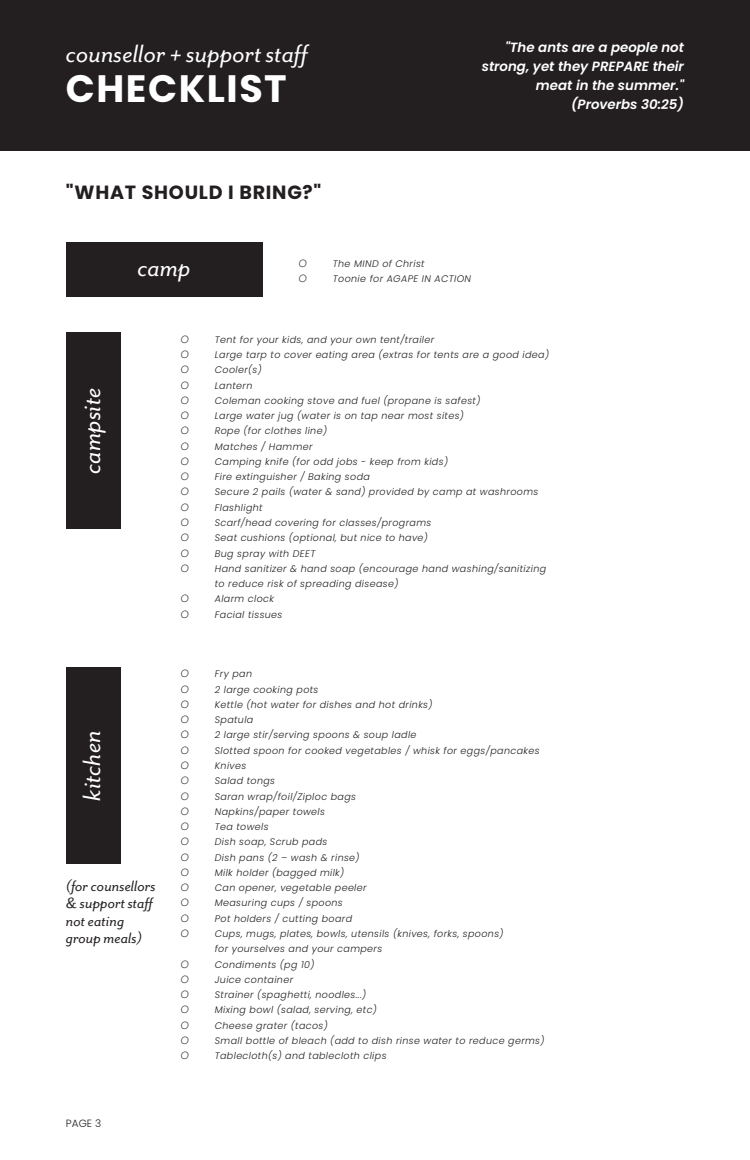
<style>
.page{position:relative;width:750px;height:1160px;background:#fff}
.page>*{position:absolute;margin:0;border:0;box-sizing:border-box;transform-origin:0 0}
.t1{font:700 38.12px "Poppins";letter-spacing:.04em;color:#fff}
.t2{font:italic 28.62px "Mr Eaves San OT";color:#fff}
.t3{font:700 19.06px "Poppins";letter-spacing:.04em;color:#231f20}
.t4{font:italic 17.19px/17.2px "Mr Eaves San OT";color:#231f20}
.t5{font:italic 600 13.38px/19.1px "Poppins";color:#fff;text-align:right}
.t6{font:300 10.5px "Poppins";color:#231f20}
.t7{font:italic 300 9.56px/15.2px "Poppins";letter-spacing:.04em;color:#231f20}
.t8{font:italic 300 9.56px "Objektiv Mk 1";color:#231f20}
</style>
<div class="page">
<div style="left:0;top:0;width:750px;height:151px;background:#231f20"></div>
<div style="left:66px;top:332px;width:55px;height:197px;background:#231f20"></div>
<div style="left:66px;top:667px;width:55px;height:196px;background:#231f20"></div>
<div style="left:66px;top:242px;width:196px;height:55px;background:#231f20"></div>
<h2 class="t2" style="left:66px;top:38px;width:244px">counsellor + support staff</h2>
<h3 class="t5" style="left:482px;top:38px;width:204px">"The ants are a people not strong, yet they PREPARE their meat in the summer." (Proverbs 30:25)</h3>
<h1 class="t1" style="left:66px;top:66px;width:222px">CHECKLIST</h1>
<h3 class="t3" style="left:66px;top:181px;width:257px">"WHAT SHOULD I BRING?"</h3>
<h2 class="t2" style="left:76px;top:473px;width:87px;rotate:-90deg">campsite</h2>
<h2 class="t2" style="left:137px;top:252px;width:55px">camp</h2>
<p class="t8" style="left:299px;top:256px;width:10px">Ο</p>
<p class="t7" style="left:333px;top:256px;width:93px">The MIND of Christ</p>
<p class="t8" style="left:299px;top:272px;width:10px">Ο</p>
<p class="t7" style="left:333px;top:271px;width:140px">Toonie for AGAPE IN ACTION</p>
<p class="t8" style="left:180px;top:332px;width:10px">Ο</p>
<p class="t7" style="left:215px;top:332px;width:221px">Tent for your kids, and your own tent/trailer</p>
<p class="t8" style="left:180px;top:348px;width:10px">Ο</p>
<p class="t7" style="left:215px;top:347px;width:336px">Large tarp to cover eating area (extras for tents are a good idea)</p>
<p class="t8" style="left:180px;top:363px;width:10px">Ο</p>
<p class="t7" style="left:215px;top:362px;width:49px">Cooler(s)</p>
<p class="t8" style="left:180px;top:378px;width:10px">Ο</p>
<p class="t7" style="left:215px;top:377px;width:39px">Lantern</p>
<p class="t8" style="left:180px;top:393px;width:10px">Ο</p>
<p class="t7" style="left:215px;top:393px;width:267px">Coleman cooking stove and fuel (propane is safest)</p>
<p class="t8" style="left:180px;top:409px;width:10px">Ο</p>
<p class="t7" style="left:215px;top:408px;width:251px">Large water jug (water is on tap near most sites)</p>
<p class="t8" style="left:180px;top:424px;width:10px">Ο</p>
<p class="t7" style="left:215px;top:423px;width:114px">Rope (for clothes line)</p>
<p class="t8" style="left:180px;top:439px;width:10px">Ο</p>
<p class="t7" style="left:215px;top:438px;width:99px">Matches / Hammer</p>
<p class="t8" style="left:180px;top:454px;width:10px">Ο</p>
<p class="t7" style="left:215px;top:454px;width:235px">Camping knife (for odd jobs - keep from kids)</p>
<p class="t8" style="left:180px;top:470px;width:10px">Ο</p>
<p class="t7" style="left:215px;top:469px;width:157px">Fire extinguisher / Baking soda</p>
<p class="t8" style="left:180px;top:485px;width:10px">Ο</p>
<p class="t7" style="left:215px;top:484px;width:325px">Secure 2 pails (water &amp; sand) provided by camp at washrooms</p>
<p class="t8" style="left:180px;top:500px;width:10px">Ο</p>
<p class="t7" style="left:215px;top:499px;width:49px">Flashlight</p>
<p class="t8" style="left:180px;top:515px;width:10px">Ο</p>
<p class="t7" style="left:215px;top:515px;width:218px">Scarf/head covering for classes/programs</p>
<p class="t8" style="left:180px;top:531px;width:10px">Ο</p>
<p class="t7" style="left:215px;top:530px;width:215px">Seat cushions (optional, but nice to have)</p>
<p class="t8" style="left:180px;top:546px;width:10px">Ο</p>
<p class="t7" style="left:215px;top:545px;width:102px">Bug spray with DEET</p>
<p class="t8" style="left:180px;top:561px;width:10px">Ο</p>
<p class="t7" style="left:215px;top:560px;width:333px">Hand sanitizer &amp; hand soap (encourage hand washing/sanitizing to reduce risk of spreading disease)</p>
<p class="t8" style="left:180px;top:592px;width:10px">Ο</p>
<p class="t7" style="left:215px;top:591px;width:61px">Alarm clock</p>
<p class="t8" style="left:180px;top:607px;width:10px">Ο</p>
<p class="t7" style="left:215px;top:606px;width:69px">Facial tissues</p>
<h2 class="t2" style="left:76px;top:800px;width:72px;rotate:-90deg">kitchen</h2>
<h3 class="t4" style="left:66px;top:877px;width:91px">(for counsellors &amp; support staff not eating group meals)</h3>
<p class="t6" style="left:66px;top:1117px;width:37px">PAGE 3</p>
<p class="t8" style="left:180px;top:667px;width:10px">Ο</p>
<p class="t7" style="left:215px;top:666px;width:39px">Fry pan</p>
<p class="t8" style="left:180px;top:682px;width:10px">Ο</p>
<p class="t7" style="left:215px;top:681px;width:105px">2 large cooking pots</p>
<p class="t8" style="left:180px;top:697px;width:10px">Ο</p>
<p class="t7" style="left:215px;top:696px;width:219px">Kettle (hot water for dishes and hot drinks)</p>
<p class="t8" style="left:180px;top:713px;width:10px">Ο</p>
<p class="t7" style="left:215px;top:712px;width:40px">Spatula</p>
<p class="t8" style="left:180px;top:728px;width:10px">Ο</p>
<p class="t7" style="left:215px;top:727px;width:203px">2 large stir/serving spoons &amp; soup ladle</p>
<p class="t8" style="left:180px;top:743px;width:10px">Ο</p>
<p class="t7" style="left:215px;top:742px;width:326px">Slotted spoon for cooked vegetables / whisk for eggs/pancakes</p>
<p class="t8" style="left:180px;top:758px;width:10px">Ο</p>
<p class="t7" style="left:215px;top:758px;width:33px">Knives</p>
<p class="t8" style="left:180px;top:774px;width:10px">Ο</p>
<p class="t7" style="left:215px;top:773px;width:62px">Salad tongs</p>
<p class="t8" style="left:180px;top:789px;width:10px">Ο</p>
<p class="t7" style="left:215px;top:788px;width:143px">Saran wrap/foil/Ziploc bags</p>
<p class="t8" style="left:180px;top:804px;width:10px">Ο</p>
<p class="t7" style="left:215px;top:803px;width:112px">Napkins/paper towels</p>
<p class="t8" style="left:180px;top:819px;width:10px">Ο</p>
<p class="t7" style="left:215px;top:819px;width:55px">Tea towels</p>
<p class="t8" style="left:180px;top:835px;width:10px">Ο</p>
<p class="t7" style="left:215px;top:834px;width:114px">Dish soap, Scrub pads</p>
<p class="t8" style="left:180px;top:850px;width:10px">Ο</p>
<p class="t7" style="left:215px;top:849px;width:146px">Dish pans (2 – wash &amp; rinse)</p>
<p class="t8" style="left:180px;top:865px;width:10px">Ο</p>
<p class="t7" style="left:215px;top:864px;width:131px">Milk holder (bagged milk)</p>
<p class="t8" style="left:180px;top:880px;width:10px">Ο</p>
<p class="t7" style="left:215px;top:880px;width:153px">Can opener, vegetable peeler</p>
<p class="t8" style="left:180px;top:896px;width:10px">Ο</p>
<p class="t7" style="left:215px;top:895px;width:129px">Measuring cups / spoons</p>
<p class="t8" style="left:180px;top:911px;width:10px">Ο</p>
<p class="t7" style="left:215px;top:910px;width:139px">Pot holders / cutting board</p>
<p class="t8" style="left:180px;top:926px;width:10px">Ο</p>
<p class="t7" style="left:215px;top:925px;width:290px">Cups, mugs, plates, bowls, utensils (knives, forks, spoons) for yourselves and your campers</p>
<p class="t8" style="left:180px;top:957px;width:10px">Ο</p>
<p class="t7" style="left:215px;top:956px;width:101px">Condiments (pg 10)</p>
<p class="t8" style="left:180px;top:972px;width:10px">Ο</p>
<p class="t7" style="left:215px;top:971px;width:80px">Juice container</p>
<p class="t8" style="left:180px;top:987px;width:10px">Ο</p>
<p class="t7" style="left:215px;top:986px;width:153px">Strainer (spaghetti, noodles...)</p>
<p class="t8" style="left:180px;top:1002px;width:10px">Ο</p>
<p class="t7" style="left:215px;top:1002px;width:164px">Mixing bowl (salad, serving, etc)</p>
<p class="t8" style="left:180px;top:1018px;width:10px">Ο</p>
<p class="t7" style="left:215px;top:1017px;width:115px">Cheese grater (tacos)</p>
<p class="t8" style="left:180px;top:1033px;width:10px">Ο</p>
<p class="t7" style="left:215px;top:1032px;width:331px">Small bottle of bleach (add to dish rinse water to reduce germs)</p>
<p class="t8" style="left:180px;top:1048px;width:10px">Ο</p>
<p class="t7" style="left:215px;top:1047px;width:173px">Tablecloth(s) and tablecloth clips</p>
</div>
